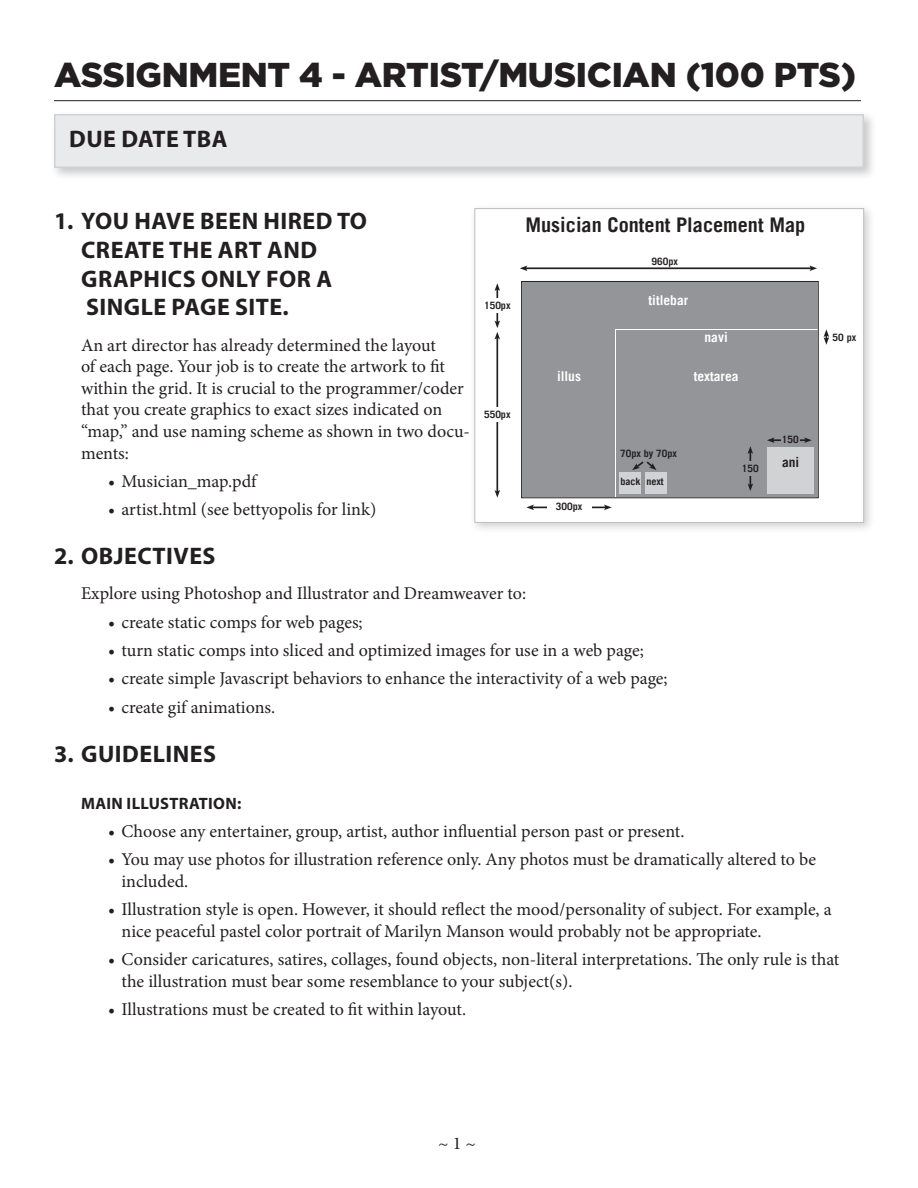
<style>
.page{position:relative;width:918px;height:1188px;background:#fff}
.page>*{position:absolute;margin:0;border:0;box-sizing:border-box;transform-origin:0 0}
.Heading_2{font:900 34.5px "Gotham HTF";letter-spacing:-.01em;color:#231f20}
.Level_1_no_num{font:700 24px/28.8px "Myriad Pro";letter-spacing:.02em;color:#231f20}
.t1{font:700 20.25px "Trade Gothic LT";color:#231f20}
.Paragraph_Style_1{font:18px/21.6px "Minion Pro";letter-spacing:-.005em;color:#231f20}
.Level_2{font:700 16.5px "Myriad Pro";letter-spacing:.02em;color:#231f20}
.t2{font:700 13.5px "Trade Gothic LT";color:#fff}
.t3{font:700 13.5px "Trade Gothic LT";color:#231f20}
.t4{font:700 10.05px "Trade Gothic LT";color:#231f20}
</style>
<div class="page">
<hr style="left:54px;top:100px;width:807px;height:1px;background:#231f20">
<div style="left:470px;top:203px;width:406px;height:331px;background:#231f20;opacity:.21"></div>
<div style="left:475px;top:209px;width:389px;height:313px;background:#fff"></div>
<div style="left:522px;top:283px;width:295px;height:46px;background:#939598"></div>
<div style="left:522px;top:330px;width:93px;height:167px;background:#939598"></div>
<div style="left:616px;top:330px;width:202px;height:15px;background:#939598"></div>
<div style="left:616px;top:346px;width:202px;height:151px;background:#939598"></div>
<div style="left:768px;top:447px;width:46px;height:46px;background:#d1d2d4"></div>
<div style="left:619px;top:472px;width:22px;height:21px;background:#d1d2d4"></div>
<div style="left:645px;top:472px;width:21px;height:21px;background:#d1d2d4"></div>
<hr style="left:524px;top:267px;width:288px;height:2px;background:#231f20">
<svg style="left:520px;top:265px;width:8px;height:6px"></svg>
<svg style="left:809px;top:265px;width:8px;height:6px"></svg>
<hr style="left:496px;top:288px;width:2px;height:35px;background:#231f20">
<svg style="left:494px;top:283px;width:6px;height:8px"></svg>
<hr style="left:750px;top:451px;width:1px;height:35px;background:#231f20">
<svg style="left:748px;top:483px;width:5px;height:8px"></svg>
<svg style="left:748px;top:446px;width:5px;height:8px"></svg>
<hr style="left:772px;top:439px;width:35px;height:2px;background:#231f20">
<svg style="left:767px;top:437px;width:8px;height:6px"></svg>
<svg style="left:804px;top:437px;width:8px;height:6px"></svg>
<hr style="left:531px;top:507px;width:76px;height:1px;background:#231f20">
<svg style="left:526px;top:505px;width:8px;height:5px"></svg>
<svg style="left:604px;top:505px;width:8px;height:5px"></svg>
<hr style="left:496px;top:337px;width:2px;height:156px;background:#231f20">
<svg style="left:494px;top:490px;width:6px;height:8px"></svg>
<svg style="left:494px;top:320px;width:6px;height:20px"></svg>
<div style="left:475px;top:298px;width:45px;height:15px;background:#fff"></div>
<div style="left:734px;top:461px;width:33px;height:15px;background:#939598"></div>
<div style="left:781px;top:436px;width:19px;height:7px;background:#939598"></div>
<div style="left:547px;top:503px;width:44px;height:7px;background:#fff"></div>
<div style="left:475px;top:408px;width:45px;height:14px;background:#fff"></div>
<svg style="left:824px;top:329px;width:5px;height:16px"></svg>
<svg style="left:632px;top:461px;width:25px;height:9px"></svg>
<div style="left:475px;top:208px;width:389px;height:315px;border:1px solid #bcbdc0"></div>
<div style="left:51px;top:111px;width:826px;height:70px;background:#231f20;opacity:.24"></div>
<div style="left:55px;top:115px;width:808px;height:52px;background:#e9eaeb"></div>
<div style="left:54px;top:114px;width:810px;height:54px;border:2px solid #d1d2d4"></div>
<p class="Heading_2" style="left:54px;top:55px;width:804px">ASSIGNMENT 4 - ARTIST/MUSICIAN (100 PTS)</p>
<p class="Level_1_no_num" style="left:69px;top:124px;width:160px">DUE DATE TBA</p>
<p class="Level_1_no_num" style="left:81px;top:206px;width:287px;text-indent:-27px">1. YOU HAVE BEEN HIRED TO<br>CREATE THE ART AND<br>GRAPHICS ONLY FOR A<br>SINGLE PAGE SITE.</p>
<p class="Paragraph_Style_1" style="left:81px;top:334px;width:391px">An art director has already determined the layout<br>of each page. Your job is to create the artwork to fit within the grid. It is crucial to the programmer/coder that you create graphics to exact sizes indicated on “map,” and use naming scheme as shown in two docu&shy;ments:</p>
<p class="Paragraph_Style_1" style="left:108px;top:470px;width:150px">• Musician_map.pdf</p>
<p class="Paragraph_Style_1" style="left:108px;top:499px;width:270px">• artist.html (see bettyopolis for link)</p>
<p class="Level_1_no_num" style="left:54px;top:541px;width:163px">2. OBJECTIVES</p>
<p class="Paragraph_Style_1" style="left:81px;top:583px;width:447px">Explore using Photoshop and Illustrator and Dreamweaver to:</p>
<p class="Paragraph_Style_1" style="left:108px;top:611px;width:256px">• create static comps for web pages;</p>
<p class="Paragraph_Style_1" style="left:108px;top:640px;width:537px">• turn static comps into sliced and optimized images for use in a web page;</p>
<p class="Paragraph_Style_1" style="left:108px;top:668px;width:561px">• create simple Javascript behaviors to enhance the interactivity of a web page;</p>
<p class="Paragraph_Style_1" style="left:108px;top:696px;width:169px">• create gif animations.</p>
<p class="Level_1_no_num" style="left:54px;top:739px;width:163px">3. GUIDELINES</p>
<p class="Level_2" style="left:81px;top:792px;width:162px">MAIN ILLUSTRATION:</p>
<p class="Paragraph_Style_1" style="left:108px;top:820px;width:578px">• Choose any entertainer, group, artist, author influential person past or present.</p>
<p class="Paragraph_Style_1" style="left:122px;top:849px;width:696px;text-indent:-14px">• You may use photos for illustration reference only. Any photos must be dramatically altered to be included.</p>
<p class="Paragraph_Style_1" style="left:122px;top:899px;width:712px;text-indent:-14px">• Illustration style is open. However, it should reflect the mood/personality of subject. For example, a nice peaceful pastel color portrait of Marilyn Manson would probably not be appropriate.</p>
<p class="Paragraph_Style_1" style="left:122px;top:949px;width:719px;text-indent:-14px">• Consider caricatures, satires, collages, found objects, non-literal interpretations. The only rule is that the illustration must bear some resemblance to your subject(s).</p>
<p class="Paragraph_Style_1" style="left:108px;top:999px;width:360px">• Illustrations must be created to fit within layout.</p>
<p class="t1" style="left:525px;top:212px;width:281px">Musician Content Placement Map</p>
<p class="t4" style="left:652px;top:256px;width:28px">960px</p>
<p class="t2" style="left:649px;top:292px;width:41px">titlebar</p>
<p class="t4" style="left:484px;top:300px;width:28px">150px</p>
<p class="t2" style="left:705px;top:328px;width:25px">navi</p>
<p class="t4" style="left:833px;top:331px;width:25px">50 px</p>
<p class="t2" style="left:557px;top:367px;width:25px">illus</p>
<p class="t2" style="left:694px;top:367px;width:46px">textarea</p>
<p class="t4" style="left:484px;top:409px;width:28px">550px</p>
<p class="t4" style="left:782px;top:433px;width:18px">150</p>
<p class="t4" style="left:620px;top:447px;width:58px">70px by 70px</p>
<p class="t3" style="left:782px;top:454px;width:19px">ani</p>
<p class="t4" style="left:742px;top:463px;width:18px">150</p>
<p class="t4" style="left:620px;top:475px;width:45px">back next</p>
<p class="t4" style="left:556px;top:501px;width:28px">300px</p>
<p class="Paragraph_Style_1" style="left:438px;top:1132px;width:39px">~ 1 ~</p>
</div>
